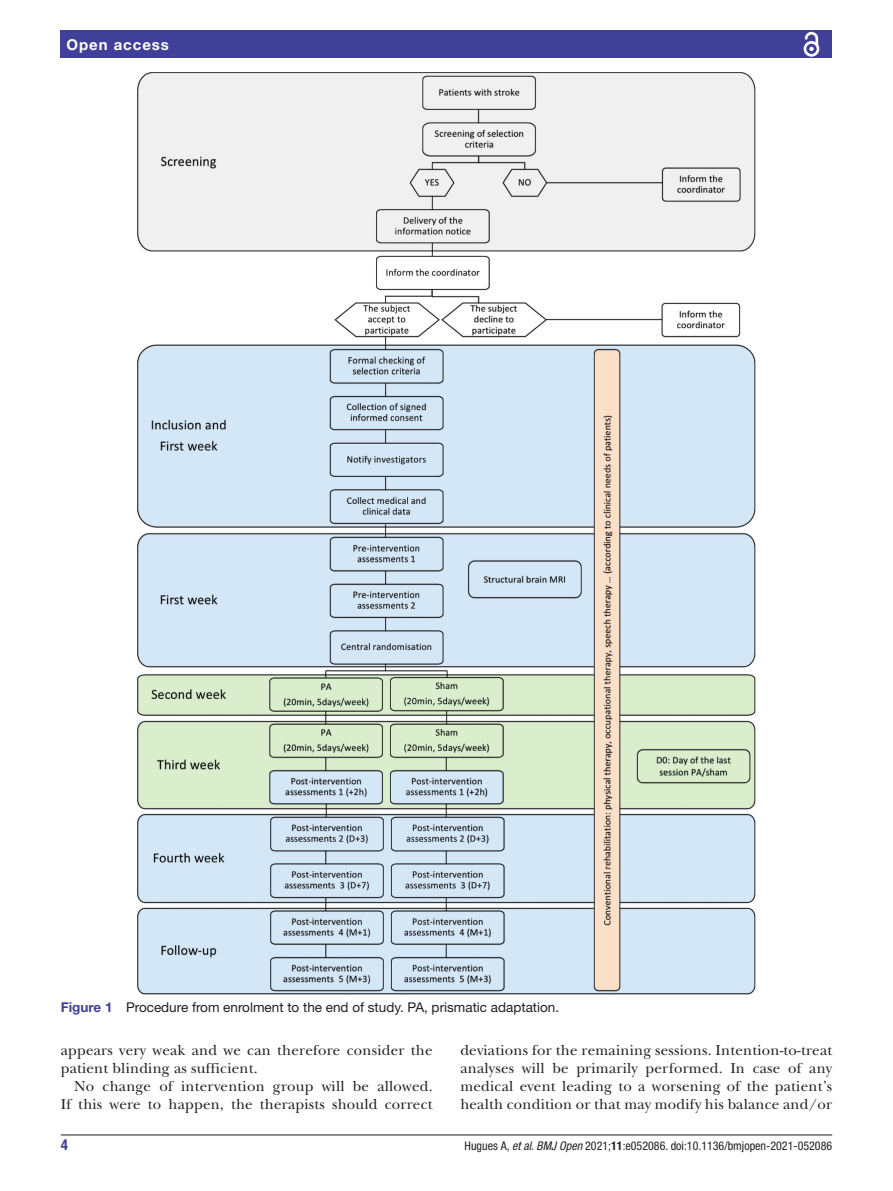
<style>
.page{position:relative;width:893px;height:1191px;background:#fff}
.page>*{position:absolute;margin:0;border:0;box-sizing:border-box;transform-origin:0 0}
.t1{font:15px/18px "New Baskerville";letter-spacing:.015em;color:#231f20}
.t2{font:700 15px "Helvetica Neue LT Std";letter-spacing:.065em;color:#fff}
.t3{font:700 condensed 15px "Helvetica Neue LT Std";color:#414099}
.t4{font:13.5px "Helvetica Neue LT Std";color:#231f20}
.t5{font:condensed 12px "Helvetica Neue LT Std";color:#231f20}
.s1{font-weight:700;color:#414099}
.s2{font-style:italic}
.s3{font-weight:700}
</style>
<div class="page">
<hr style="left:61px;top:1134px;width:771px;height:1px;background:#231f20">
<div style="left:61px;top:31px;width:771px;height:27px;background:#414099"></div>
<svg style="left:803px;top:31px;width:17px;height:26px"></svg>
<img style="left:138px;top:73px;width:617px;height:921px">
<p class="t2" style="left:66px;top:35px;width:104px">Open access</p>
<p class="t4" style="left:61px;top:999px;width:500px"><span class="s1">Figure 1</span> Procedure from enrolment to the end of study. PA, prismatic adaptation.</p>
<p class="t1" style="left:61px;top:1041px;width:373px">appears very weak and we can therefore consider the patient blinding as sufficient.</p>
<p class="t1" style="left:61px;top:1077px;width:373px;text-align:right">No change of intervention group will be allowed.<br>If this were to happen, the therapists should correct</p>
<p class="t1" style="left:460px;top:1041px;width:373px;text-align:justify">deviations for the remaining sessions. Intention-to-treat analyses will be primarily performed. In case of any medical event leading to a worsening of the patient’s health condition or that may modify his balance and/or</p>
<p class="t3" style="left:61px;top:1135px;width:9px">4</p>
<p class="t5" style="left:465px;top:1138px;width:369px">Hugues A, <span class="s2">et al</span>. <span class="s2">BMJ Open</span> 2021;<span class="s3">11</span>:e052086. doi:10.1136/bmjopen-2021-052086</p>
</div>
